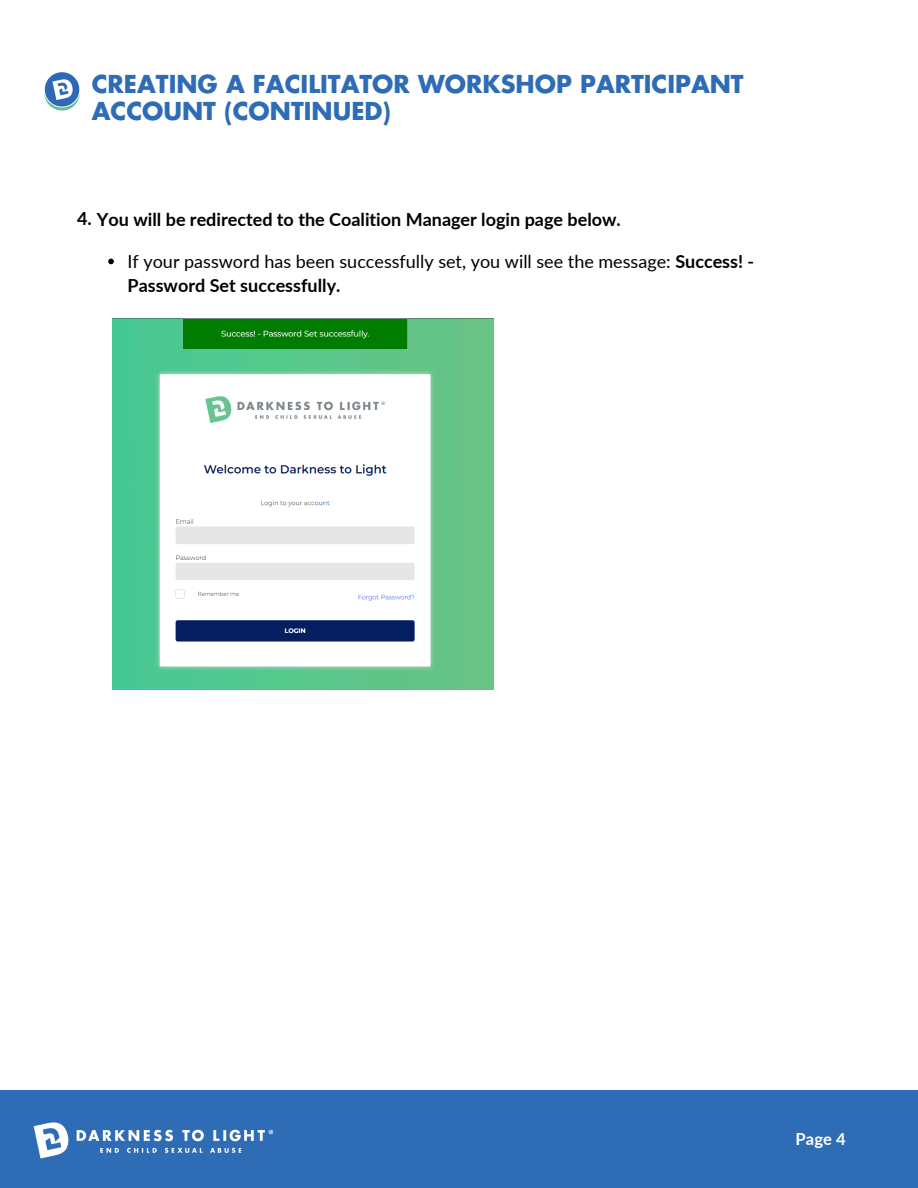
<style>
.page{position:relative;width:918px;height:1188px;background:#fff}
.page>*{position:absolute;margin:0;border:0;box-sizing:border-box;transform-origin:0 0}
.t1{font:700 24px/27px "Futura Std";color:#2e6cb5}
.t2{font:18px/24.8px "Lato";color:#000}
.t3{font:700 18px "Lato";color:#000}
.t4{font:700 16.5px "Lato";color:#fff}
.s1{font-weight:700}
</style>
<div class="page">
<div style="left:0;top:1090px;width:918px;height:98px;background:#2e6cb5"></div>
<img style="left:33px;top:1122px;width:241px;height:37px">
<img style="left:45px;top:72px;width:35px;height:39px">
<img style="left:112px;top:319px;width:381px;height:370px">
<svg style="left:108px;top:259px;width:6px;height:5px"></svg>
<h2 class="t1" style="left:92px;top:72px;width:653px">CREATING A FACILITATOR WORKSHOP PARTICIPANT<br>ACCOUNT (CONTINUED)</h2>
<p class="t3" style="left:77px;top:208px;width:545px">4. You will be redirected to the Coalition Manager login page below.</p>
<p class="t2" style="left:128px;top:248px;width:628px">If your password has been successfully set, you will see the message: <span class="s1">Success! -<br>Password Set successfully.</span></p>
<h1 class="t4" style="left:796px;top:1129px;width:52px">Page 4</h1>
</div>
